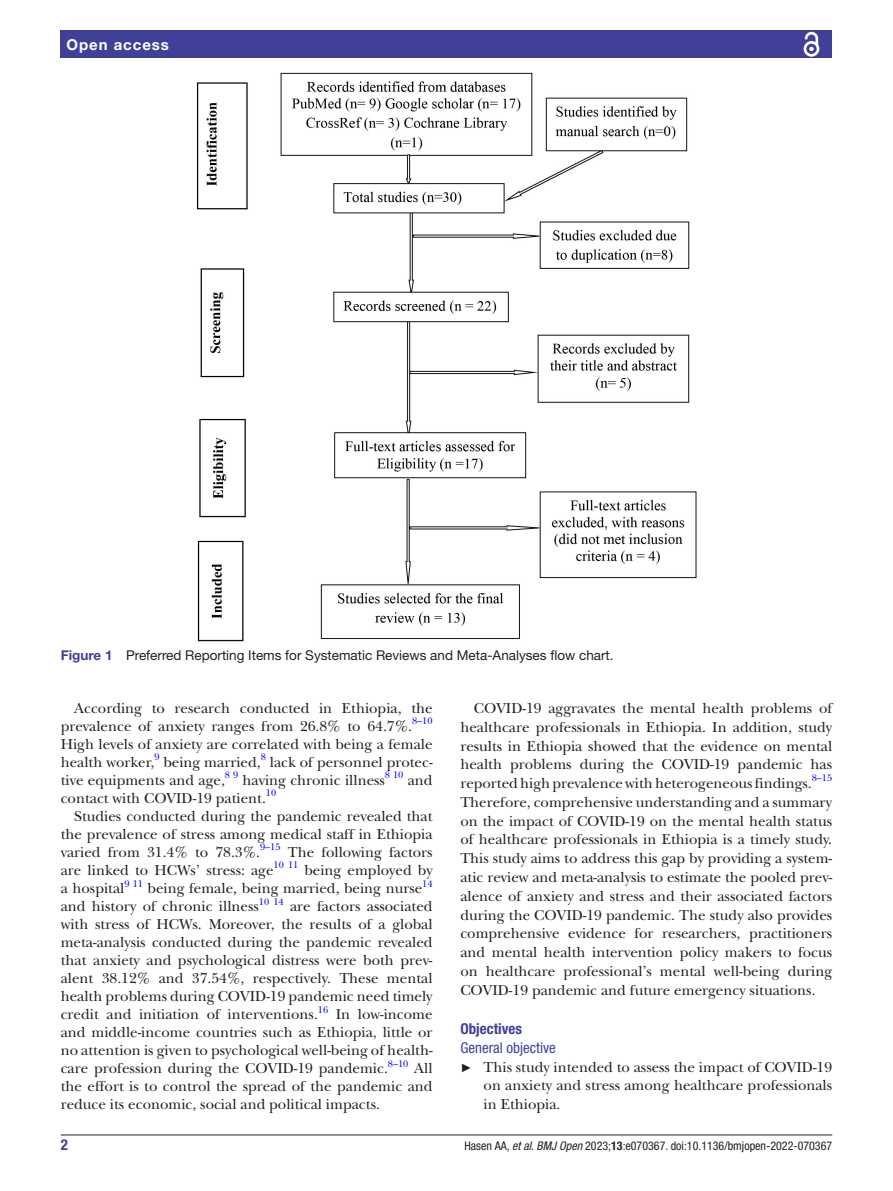
<style>
.page{position:relative;width:893px;height:1191px;background:#fff}
.page>*{position:absolute;margin:0;border:0;box-sizing:border-box;transform-origin:0 0}
.t1{font:15px/18.8px "New Baskerville";color:#231f20;text-align:justify}
.t2{font:condensed 15px "Helvetica Neue LT Std";color:#414099}
.t3{font:700 condensed 15px "Helvetica Neue LT Std";color:#414099}
.t4{font:700 15px "Helvetica Neue LT Std";letter-spacing:.065em;color:#fff}
.t5{font:13.5px "Helvetica Neue LT Std";color:#231f20}
.t6{font:condensed 12px "Helvetica Neue LT Std";color:#231f20}
.t7{font:9.9px "New Baskerville";color:#00f}
.s1{font-weight:700;color:#414099}
.s2{font-family:"Arial";font-size:12px}
.s3{font-style:italic}
.s4{font-weight:700}
</style>
<div class="page">
<hr style="left:61px;top:1134px;width:771px;height:1px;background:#231f20">
<div style="left:61px;top:31px;width:771px;height:27px;background:#414099"></div>
<svg style="left:803px;top:31px;width:17px;height:26px"></svg>
<img style="left:196px;top:73px;width:501px;height:569px">
<p class="t4" style="left:66px;top:35px;width:104px">Open access</p>
<p class="t5" style="left:61px;top:647px;width:554px"><span class="s1">Figure 1</span> Preferred Reporting Items for Systematic Reviews and Meta-Analyses flow chart.</p>
<p class="t1" style="left:61px;top:699px;width:373px;line-height:18px;text-indent:14px">According to research conducted in Ethiopia, the prevalence of anxiety ranges from 26.8% to 64.7%.</p>
<p class="t7" style="left:412px;top:715px;width:22px">8–10</p>
<p class="t1" style="left:61px;top:735px;width:373px;line-height:18px">High levels of anxiety are correlated with being a female health worker,</p>
<p class="t7" style="left:154px;top:751px;width:7px">9</p>
<p class="t1" style="left:163px;top:753px;width:99px">being married,</p>
<p class="t7" style="left:261px;top:751px;width:7px">8</p>
<p class="t1" style="left:270px;top:753px;width:164px">lack of personnel protec-</p>
<p class="t1" style="left:61px;top:771px;width:166px">tive equipments and age,</p>
<p class="t7" style="left:225px;top:769px;width:15px">8 9</p>
<p class="t1" style="left:242px;top:771px;width:144px">having chronic illness</p>
<p class="t7" style="left:385px;top:769px;width:20px">8 10</p>
<p class="t1" style="left:408px;top:771px;width:26px">and</p>
<p class="t1" style="left:61px;top:789px;width:207px">contact with COVID-19 patient.</p>
<p class="t7" style="left:266px;top:787px;width:12px">10</p>
<p class="t1" style="left:61px;top:807px;width:373px;line-height:18px;text-indent:14px">Studies conducted during the pandemic revealed that the prevalence of stress among medical staff in Ethiopia varied from 31.4% to 78.3%.</p>
<p class="t7" style="left:260px;top:841px;width:22px">9–15</p>
<p class="t1" style="left:288px;top:843px;width:146px">The following factors</p>
<p class="t1" style="left:61px;top:861px;width:214px">are linked to HCWs’ stress: age</p>
<p class="t7" style="left:274px;top:859px;width:26px">10 11</p>
<p class="t1" style="left:304px;top:861px;width:130px">being employed by</p>
<p class="t1" style="left:61px;top:879px;width:65px">a hospital</p>
<p class="t7" style="left:124px;top:877px;width:20px">9 11</p>
<p class="t1" style="left:148px;top:879px;width:276px">being female, being married, being nurse</p>
<p class="t7" style="left:422px;top:877px;width:12px">14</p>
<p class="t1" style="left:61px;top:897px;width:200px">and history of chronic illness</p>
<p class="t7" style="left:259px;top:895px;width:26px">10 14</p>
<p class="t1" style="left:61px;top:897px;width:373px;line-height:18px;text-indent:229px">are factors associated with stress of HCWs. Moreover, the results of a global meta-analysis conducted during the pandemic revealed that anxiety and psychological distress were both prev&shy;alent 38.12% and 37.54%, respectively. These mental health problems during COVID-19 pandemic need timely credit and initiation of interventions.</p>
<p class="t7" style="left:318px;top:1003px;width:12px">16</p>
<p class="t1" style="left:61px;top:1005px;width:373px;line-height:18px;text-indent:275px">In low-income and middle-income countries such as Ethiopia, little or no attention is given to psychological well-being of health&shy;care profession during the COVID-19 pandemic.</p>
<p class="t7" style="left:388px;top:1057px;width:22px">8–10</p>
<p class="t1" style="left:61px;top:1059px;width:373px;line-height:18px;text-indent:354px">All the effort is to control the spread of the pandemic and reduce its economic, social and political impacts.</p>
<p class="t1" style="left:460px;top:699px;width:373px;text-indent:14px">COVID-19 aggravates the mental health problems of healthcare professionals in Ethiopia. In addition, study results in Ethiopia showed that the evidence on mental health problems during the COVID-19 pandemic has reported high prevalence with heterogeneous findings.<sup>8–15<br></sup>Therefore, comprehensive understanding and a summary on the impact of COVID-19 on the mental health status of healthcare professionals in Ethiopia is a timely study.<br>This study aims to address this gap by providing a system&shy;atic review and meta-analysis to estimate the pooled prev&shy;alence of anxiety and stress and their associated factors during the COVID-19 pandemic. The study also provides comprehensive evidence for researchers, practitioners and mental health intervention policy makers to focus on healthcare professional’s mental well-being during COVID-19 pandemic and future emergency situations.</p>
<p class="t3" style="left:460px;top:1019px;width:63px">Objectives</p>
<p class="t2" style="left:460px;top:1039px;width:97px">General objective</p>
<p class="t1" style="left:484px;top:1057px;width:350px;text-indent:-23px"><span class="s2">►</span> This study intended to assess the impact of COVID-19 on anxiety and stress among healthcare professionals in Ethiopia.</p>
<p class="t3" style="left:61px;top:1135px;width:9px">2</p>
<p class="t6" style="left:464px;top:1138px;width:369px">Hasen AA, <span class="s3">et al</span>. <span class="s3">BMJ Open</span> 2023;<span class="s4">13</span>:e070367. doi:10.1136/bmjopen-2022-070367</p>
</div>
